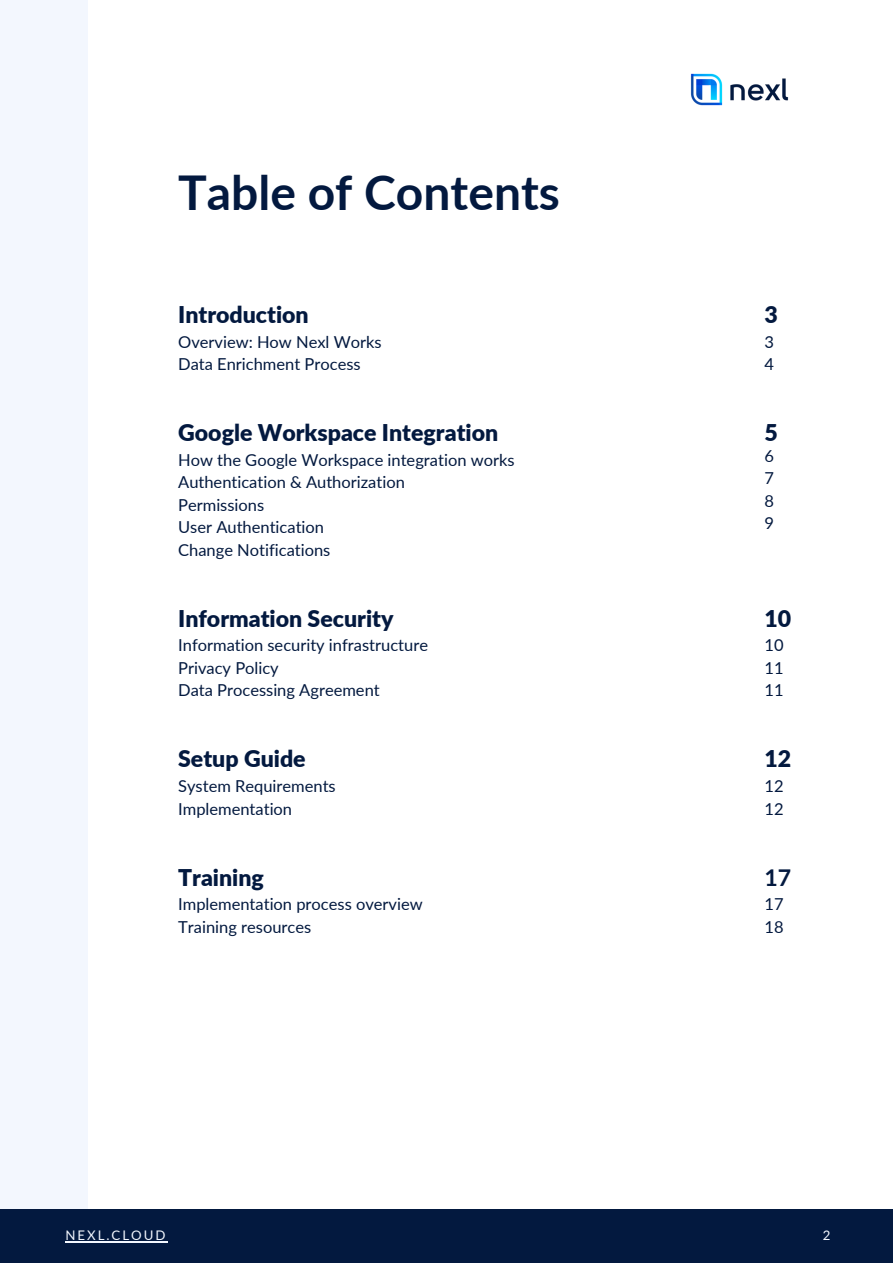
<style>
.page{position:relative;width:893px;height:1264px;background:#fff}
.page>*{position:absolute;margin:0;border:0;box-sizing:border-box;transform-origin:0 0}
.t1{font:700 48px "Lato";color:#03193f}
.t2{font:900 23.1px "Lato";color:#03193f}
.t3{font:700 23.1px "Lato";color:#03193f}
.t4{font:16.5px/22.5px "Lato";color:#03193f}
.t5{font:13.2px "Lato";letter-spacing:.15em;color:#f3f7fe}
</style>
<div class="page">
<div style="left:0;top:0;width:88px;height:1262px;background:#f3f7fe"></div>
<div style="left:0;top:1209px;width:892px;height:53px;background:#03193f"></div>
<img style="left:690px;top:73px;width:99px;height:33px">
<hr style="left:65px;top:1240px;width:102px;height:1px;background:#f3f7fe">
<h1 class="t1" style="left:178px;top:163px;width:383px">Table of Contents</h1>
<h2 class="t2" style="left:178px;top:300px;width:132px">Introduction</h2>
<p class="t4" style="left:178px;top:330px;width:205px">Overview: How Nexl Works<br>Data Enrichment Process</p>
<h2 class="t2" style="left:178px;top:418px;width:321px">Google Workspace Integration</h2>
<p class="t4" style="left:178px;top:448px;width:338px">How the Google Workspace integration works<br>Authentication &amp; Authorization<br>Permissions<br>User Authentication<br>Change Notifications</p>
<h2 class="t2" style="left:178px;top:604px;width:217px">Information Security</h2>
<p class="t4" style="left:178px;top:634px;width:251px">Information security infrastructure<br>Privacy Policy<br>Data Processing Agreement</p>
<h2 class="t2" style="left:178px;top:744px;width:129px">Setup Guide</h2>
<p class="t4" style="left:178px;top:774px;width:159px">System Requirements<br>Implementation</p>
<h2 class="t2" style="left:178px;top:862px;width:87px">Training</h2>
<p class="t4" style="left:178px;top:892px;width:246px">Implementation process overview<br>Training resources</p>
<h2 class="t2" style="left:764px;top:300px;width:15px">3</h2>
<p class="t4" style="left:764px;top:330px;width:11px">3<br>4</p>
<h2 class="t2" style="left:764px;top:418px;width:15px">5</h2>
<p class="t4" style="left:764px;top:444px;width:11px;text-align:justify">6<br>7<br>8<br>9</p>
<h2 class="t2" style="left:764px;top:604px;width:28px">10</h2>
<p class="t4" style="left:764px;top:634px;width:21px;text-align:justify">10<br>11<br>11</p>
<h2 class="t2" style="left:764px;top:744px;width:28px">12</h2>
<p class="t4" style="left:764px;top:774px;width:21px">12<br>12</p>
<h2 class="t3" style="left:764px;top:862px;width:28px">17</h2>
<p class="t4" style="left:764px;top:892px;width:21px">17<br>18</p>
<p class="t5" style="left:65px;top:1226px;width:102px">NEXL.CLOUD</p>
<p class="t5" style="left:822px;top:1226px;width:9px">2</p>
</div>
